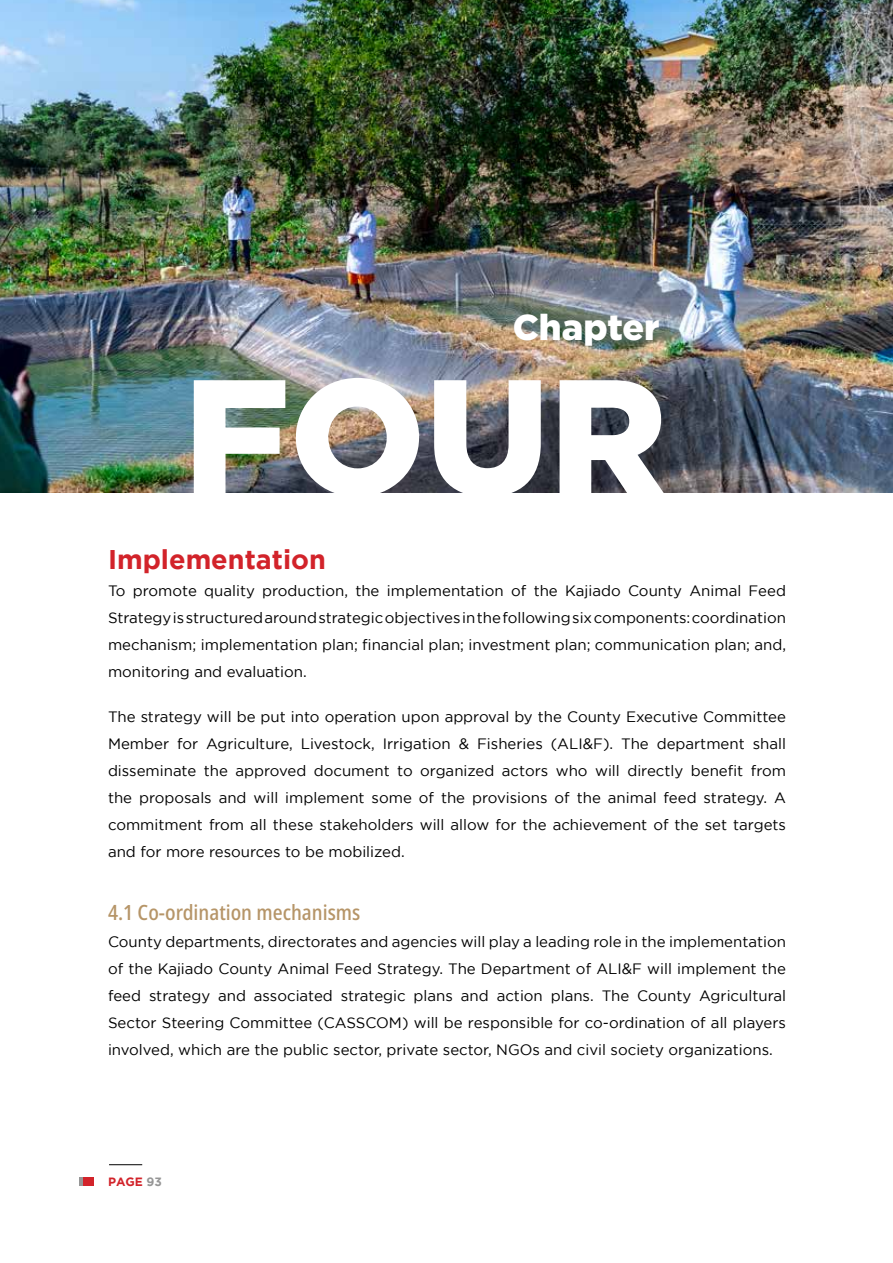
<style>
.page{position:relative;width:893px;height:1263px;background:#fff}
.page>*{position:absolute;margin:0;border:0;box-sizing:border-box;transform-origin:0 0}
.t1{font:900 163.5px "Gotham";color:#fff}
.t2{font:900 36px "Gotham";color:#fff}
.t3{font:700 27px "Gotham";color:#d2232a}
.t4{font:500 condensed 21px "Noto Sans";color:#b69568}
.t5{font:15px/27px "Gotham";color:#000;text-align:justify}
.t6{font:700 12px "Gotham";color:#d2232a}
.s1{color:#969696}
</style>
<div class="page">
<hr style="left:109px;top:1164px;width:33px;height:1px;background:#000">
<div style="left:83px;top:1177px;width:11px;height:9px;background:#d2232a"></div>
<svg style="left:79px;top:1177px;width:4px;height:9px"></svg>
<img style="left:0;top:0;width:893px;height:492px">
<h2 class="t2" style="left:513px;top:307px;width:148px">Chapter</h2>
<h1 class="t1" style="left:184px;top:342px;width:485px">FOUR</h1>
<h3 class="t3" style="left:108px;top:544px;width:219px">I mplementation</h3>
<p class="t5" style="left:108px;top:577px;width:679px">To promote quality production, the implementation of the Kajiado County Animal Feed Strategy is structured around strategic objectives in the following six components: coordination mechanism; implementation plan; financial plan; investment plan; communication plan; and, monitoring and evaluation.</p>
<p class="t5" style="left:108px;top:703px;width:680px">The strategy will be put into operation upon approval by the County Executive Committee Member for Agriculture, Livestock, Irrigation &amp; Fisheries (ALI&amp;F). The department shall disseminate the approved document to organized actors who will directly benefit from the proposals and will implement some of the provisions of the animal feed strategy. A commitment from all these stakeholders will allow for the achievement of the set targets and for more resources to be mobilized.</p>
<h3 class="t4" style="left:108px;top:897px;width:254px">4.1 Co-ordination mechanisms</h3>
<p class="t5" style="left:108px;top:928px;width:679px">County departments, directorates and agencies will play a leading role in the implementation of the Kajiado County Animal Feed Strategy. The Department of ALI&amp;F will implement the feed strategy and associated strategic plans and action plans. The County Agricultural Sector Steering Committee (CASSCOM) will be responsible for co-ordination of all players involved, which are the public sector, private sector, NGOs and civil society organizations.</p>
<p class="t6" style="left:108px;top:1175px;width:55px">PAGE <span class="s1">93</span></p>
</div>
